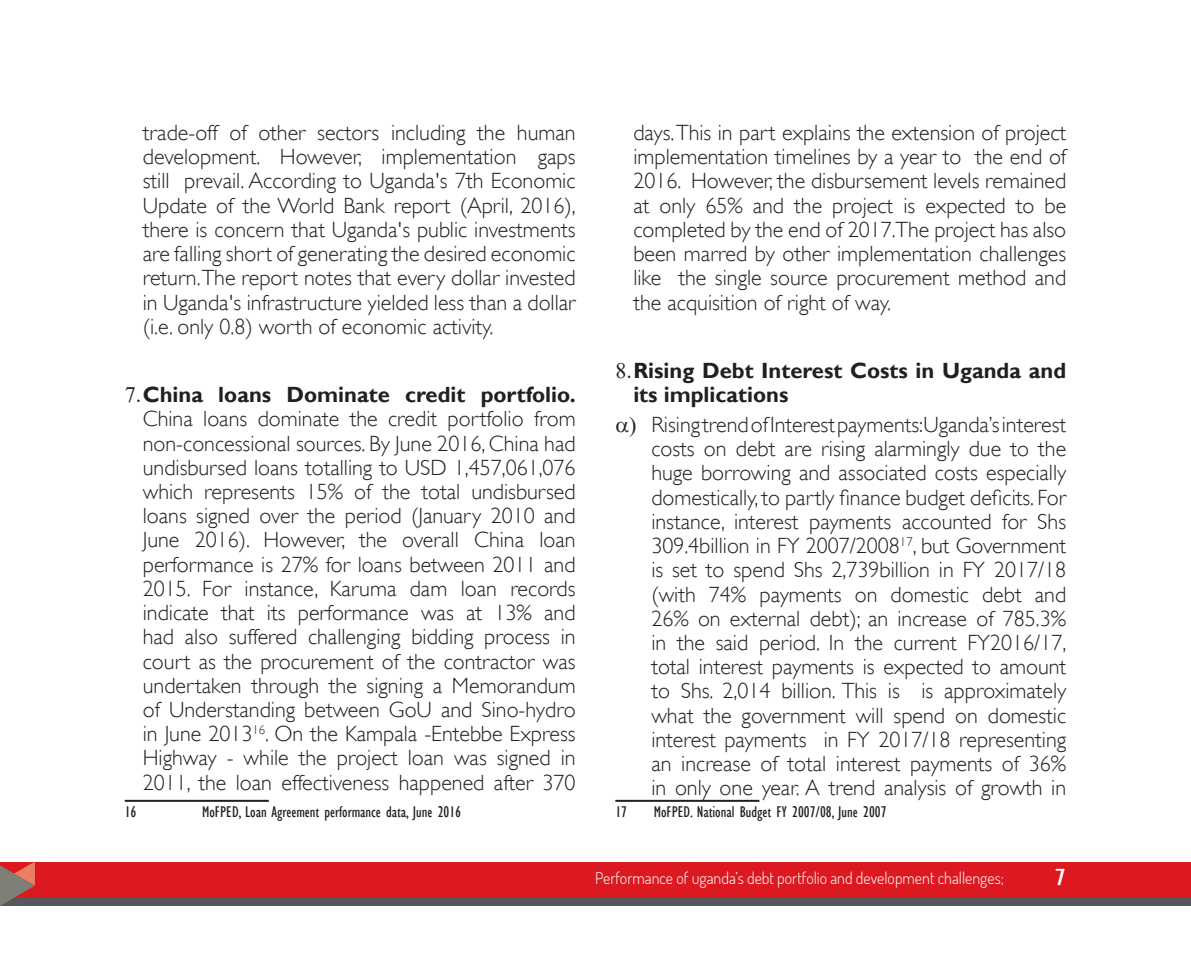
<style>
.page{position:relative;width:1191px;height:953px;background:#fff}
.page>*{position:absolute;margin:0;border:0;box-sizing:border-box;transform-origin:0 0}
.t1{font:condensed 24px "Gill Sans";color:#fff;scale:1.34 1}
.t2{font:300 22px/24.2px "Gill Sans";color:#231f20;text-align:justify}
.t3{font:700 22px/24.2px "Gill Sans";color:#231f20}
.t4{font:condensed 16px "Gill Sans";color:#231f20}
.t5{font:300 16px "Dosis";color:#fff}
.s1{font-family:"Times New Roman";font-weight:400}
.s2{font-weight:700}
</style>
<div class="page">
<div style="left:0;top:861px;width:1190px;height:37px;background:#dc1820"></div>
<div style="left:0;top:898px;width:1190px;height:7px;background:#57585a"></div>
<svg style="left:0;top:861px;width:35px;height:44px"></svg>
<hr style="left:125px;top:799px;width:144px;height:2px;background:#231f20">
<hr style="left:615px;top:799px;width:144px;height:2px;background:#231f20">
<p class="t2" style="left:143px;top:120px;width:434px">trade-off of other sectors including the human development. However, implementation gaps still prevail. According to Uganda's 7th Economic Update of the World Bank report (April, 2016), there is concern that Uganda's public investments are falling short of generating the desired economic return.The report notes that every dollar invested in Uganda's infrastructure yielded less than a dollar (i.e. only 0.8) worth of economic activity.</p>
<p class="t2" style="left:143px;top:382px;width:434px;text-indent:-18px"><span class="s1">7.</span><span class="s2">China loans Dominate credit portfolio.<br></span>China loans dominate the credit portfolio from non-concessional sources. By June 2016, China had undisbursed loans totalling to USD 1,457,061,076 which represents 15% of the total undisbursed loans signed over the period (January 2010 and June 2016). However, the overall China loan performance is 27% for loans between 2011 and 2015. For instance, Karuma dam loan records indicate that its performance was at 13% and had also suffered challenging bidding process in court as the procurement of the contractor was undertaken through the signing a Memorandum of Understanding between GoU and Sino-hydro in June 2013<sup>16</sup>. On the Kampala -Entebbe Express Highway - while the project loan was signed in 2011, the loan effectiveness happened after 370</p>
<p class="t4" style="left:125px;top:802px;width:13px">16</p>
<p class="t4" style="left:202px;top:802px;width:260px">MoFPED, Loan Agreement performance data, June 2016</p>
<p class="t2" style="left:633px;top:120px;width:434px">days. This in part explains the extension of project implementation timelines by a year to the end of 2016. However, the disbursement levels remained at only 65% and the project is expected to be completed by the end of 2017.The project has also been marred by other implementation challenges like the single source procurement method and the acquisition of right of way.</p>
<p class="t3" style="left:633px;top:359px;width:434px;text-indent:-18px"><span class="s1">8.</span>Rising Debt Interest Costs in Uganda and its implications</p>
<p class="t2" style="left:651px;top:412px;width:416px">Rising trend of Interest payments:Uganda’s interest costs on debt are rising alarmingly due to the huge borrowing and associated costs especially domestically, to partly finance budget deficits. For instance, interest payments accounted for Shs 309.4billion in FY 2007/2008<sup>17</sup>, but Government is set to spend Shs 2,739billion in FY 2017/18 (with 74% payments on domestic debt and 26% on external debt); an increase of 785.3% in the said period. In the current FY2016/17, total interest payments is expected to amount to Shs. 2,014 billion. This is is approximately what the government will spend on domestic interest payments in FY 2017/18 representing an increase of total interest payments of 36% in only one year. A trend analysis of growth in</p>
<p class="t4" style="left:615px;top:802px;width:13px">17</p>
<p class="t4" style="left:653px;top:802px;width:234px">MoFPED. National Budget FY 2007/08, June 2007</p>
<p class="t5" style="left:595px;top:867px;width:410px">Performance of uganda’s debt portfolio and development challenges;</p>
<p class="t1" style="left:1054px;top:863px;width:10px">7</p>
</div>
